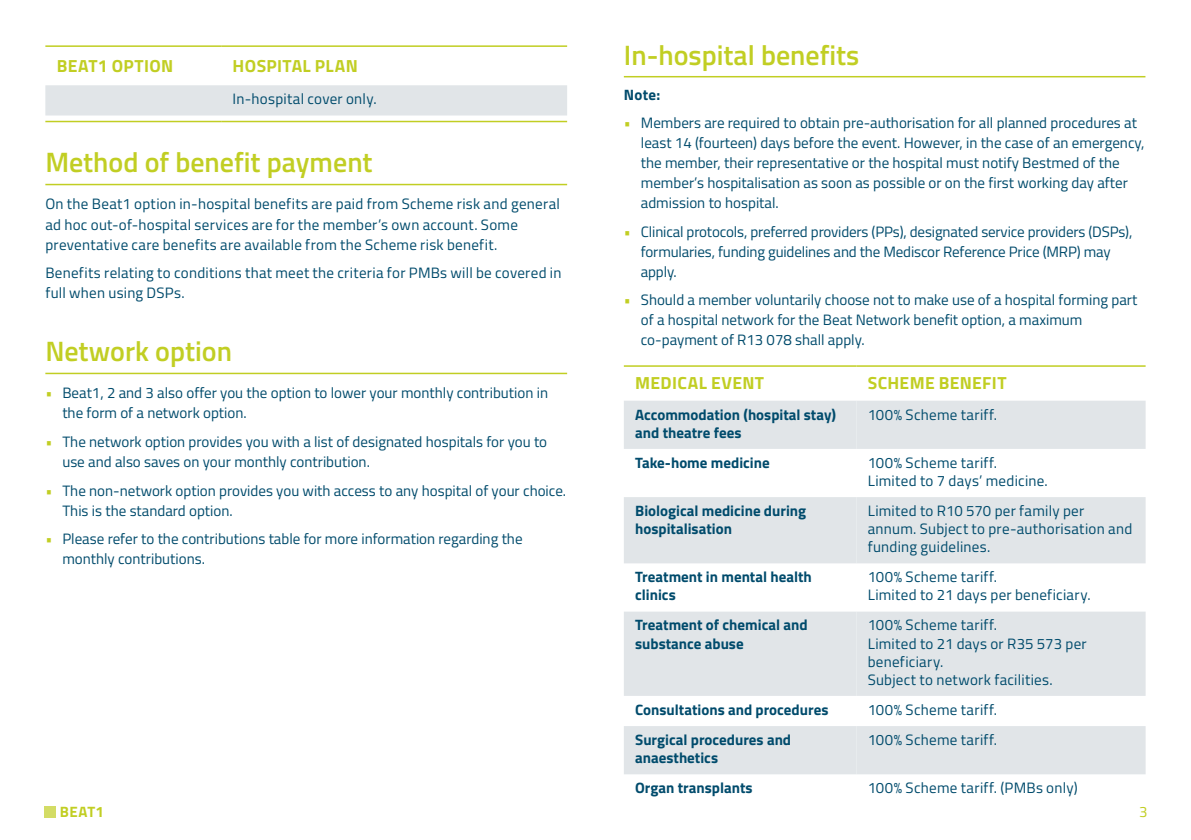
<style>
.page{position:relative;width:1191px;height:840px;background:#fff}
.page>*{position:absolute;margin:0;border:0;box-sizing:border-box;transform-origin:0 0}
.t1{font:600 28px "Titillium Web";color:#c1ce23}
.TABLE_H1{font:700 17.6px "Titillium Web";letter-spacing:.02em;color:#c1ce23}
.BODY{font:15px/20px "Titillium Web";color:#004b6c}
.TABLE_BODY{font:15px/18px "Titillium Web";letter-spacing:.02em;color:#004b6c}
.BODY-2{font:15px/20px "Titillium Web";letter-spacing:.02em;color:#004b6c}
.TABLE_Highlight{font:700 15px/18px "Titillium Web";color:#004b6c}
.t2{font:700 15px "Titillium Web";letter-spacing:.02em;color:#c1ce23}
.HIGHLIGHT{font:700 15px "Titillium Web";color:#004b6c}
.t3{font:15px "Titillium Web";color:#c1ce23}
.s1{color:#c1ce23}
</style>
<div class="page">
<div style="left:45px;top:805px;width:11px;height:11px;background:#d3dc65"></div>
<hr style="left:45px;top:184px;width:522px;height:1px;background:#c1ce23">
<hr style="left:45px;top:372px;width:522px;height:2px;background:#c1ce23">
<hr style="left:624px;top:76px;width:521px;height:1px;background:#c1ce23">
<svg style="left:624px;top:401px;width:232px;height:372px;fill:#e1e5e8"></svg>
<svg style="left:856px;top:401px;width:289px;height:372px;fill:#e1e5e8"></svg>
<hr style="left:624px;top:365px;width:232px;height:1px;background:#c1ce23">
<hr style="left:856px;top:365px;width:289px;height:1px;background:#c1ce23">
<svg style="left:45px;top:85px;width:522px;height:36px"></svg>
<hr style="left:45px;top:121px;width:176px;height:1px;background:#c1ce23">
<hr style="left:221px;top:121px;width:346px;height:1px;background:#c1ce23">
<hr style="left:45px;top:45px;width:176px;height:2px;background:#c1ce23">
<hr style="left:221px;top:45px;width:346px;height:2px;background:#c1ce23">
<p class="TABLE_H1" style="left:57px;top:52px;width:118px">BEAT1 OPTION</p>
<p class="TABLE_H1" style="left:233px;top:52px;width:127px">HOSPITAL PLAN</p>
<p class="TABLE_BODY" style="left:232px;top:89px;width:146px">In-hospital cover only.</p>
<h1 class="t1" style="left:45px;top:141px;width:329px">Method of benefit payment</h1>
<p class="BODY-2" style="left:45px;top:193px;width:516px">On the Beat1 option in-hospital benefits are paid from Scheme risk and general ad hoc out-of-hospital services are for the member’s own account. Some preventative care benefits are available from the Scheme risk benefit.</p>
<p class="BODY-2" style="left:45px;top:262px;width:517px">Benefits relating to conditions that meet the criteria for PMBs will be covered in full when using DSPs.</p>
<h1 class="t1" style="left:45px;top:330px;width:188px">Network option</h1>
<p class="BODY" style="left:62px;top:382px;width:487px;text-indent:-17px"><span class="s1">•</span> Beat1, 2 and 3 also offer you the option to lower your monthly contribution in the form of a network option.</p>
<p class="BODY" style="left:62px;top:430px;width:486px;text-indent:-17px"><span class="s1">•</span> The network option provides you with a list of designated hospitals for you to use and also saves on your monthly contribution.</p>
<p class="BODY" style="left:62px;top:479px;width:505px;text-indent:-17px"><span class="s1">•</span> The non-network option provides you with access to any hospital of your choice.<br>This is the standard option.</p>
<p class="BODY" style="left:62px;top:527px;width:462px;text-indent:-17px"><span class="s1">•</span> Please refer to the contributions table for more information regarding the monthly contributions.</p>
<h1 class="t1" style="left:624px;top:34px;width:237px">In-hospital benefits</h1>
<p class="HIGHLIGHT" style="left:624px;top:83px;width:38px">Note:</p>
<p class="BODY" style="left:641px;top:112px;width:505px;text-indent:-17px"><span class="s1">•</span> Members are required to obtain pre-authorisation for all planned procedures at least 14 (fourteen) days before the event. However, in the case of an emergency, the member, their representative or the hospital must notify Bestmed of the member’s hospitalisation as soon as possible or on the first working day after admission to hospital.</p>
<p class="BODY" style="left:641px;top:221px;width:493px;text-indent:-17px"><span class="s1">•</span> Clinical protocols, preferred providers (PPs), designated service providers (DSPs), formularies, funding guidelines and the Mediscor Reference Price (MRP) may apply.</p>
<p class="BODY" style="left:641px;top:289px;width:498px;text-indent:-17px"><span class="s1">•</span> Should a member voluntarily choose not to make use of a hospital forming part of a hospital network for the Beat Network benefit option, a maximum co-payment of R13 078 shall apply.</p>
<p class="TABLE_H1" style="left:635px;top:369px;width:130px">MEDICAL EVENT</p>
<p class="TABLE_H1" style="left:867px;top:369px;width:140px">SCHEME BENEFIT</p>
<p class="TABLE_Highlight" style="left:635px;top:404px;width:202px">Accommodation (hospital stay) and theatre fees</p>
<p class="TABLE_BODY" style="left:867px;top:404px;width:131px">100% Scheme tariff.</p>
<p class="TABLE_Highlight" style="left:635px;top:452px;width:136px">Take-home medicine</p>
<p class="TABLE_BODY" style="left:867px;top:452px;width:131px">100% Scheme tariff.</p>
<p class="TABLE_BODY" style="left:867px;top:470px;width:182px">Limited to 7 days’ medicine.</p>
<p class="TABLE_Highlight" style="left:635px;top:500px;width:173px">Biological medicine during hospitalisation</p>
<p class="TABLE_BODY" style="left:867px;top:500px;width:266px">Limited to R10 570 per family per annum. Subject to pre-authorisation and funding guidelines.</p>
<p class="TABLE_Highlight" style="left:635px;top:567px;width:178px">Treatment in mental health clinics</p>
<p class="TABLE_BODY" style="left:867px;top:567px;width:131px">100% Scheme tariff.</p>
<p class="TABLE_BODY" style="left:867px;top:585px;width:224px">Limited to 21 days per beneficiary.</p>
<p class="TABLE_Highlight" style="left:635px;top:615px;width:174px">Treatment of chemical and substance abuse</p>
<p class="TABLE_BODY" style="left:867px;top:615px;width:131px">100% Scheme tariff.</p>
<p class="TABLE_BODY" style="left:867px;top:633px;width:220px">Limited to 21 days or R35 573 per beneficiary.</p>
<p class="TABLE_BODY" style="left:867px;top:669px;width:187px">Subject to network facilities.</p>
<p class="TABLE_Highlight" style="left:635px;top:699px;width:195px">Consultations and procedures</p>
<p class="TABLE_BODY" style="left:867px;top:699px;width:131px">100% Scheme tariff.</p>
<p class="TABLE_Highlight" style="left:635px;top:729px;width:157px">Surgical procedures and anaesthetics</p>
<p class="TABLE_BODY" style="left:867px;top:729px;width:131px">100% Scheme tariff.</p>
<p class="TABLE_Highlight" style="left:635px;top:777px;width:119px">Organ transplants</p>
<p class="TABLE_BODY" style="left:867px;top:777px;width:212px">100% Scheme tariff. (PMBs only)</p>
<p class="t2" style="left:60px;top:800px;width:45px">BEAT1</p>
<p class="t3" style="left:1139px;top:799px;width:10px">3</p>
</div>
